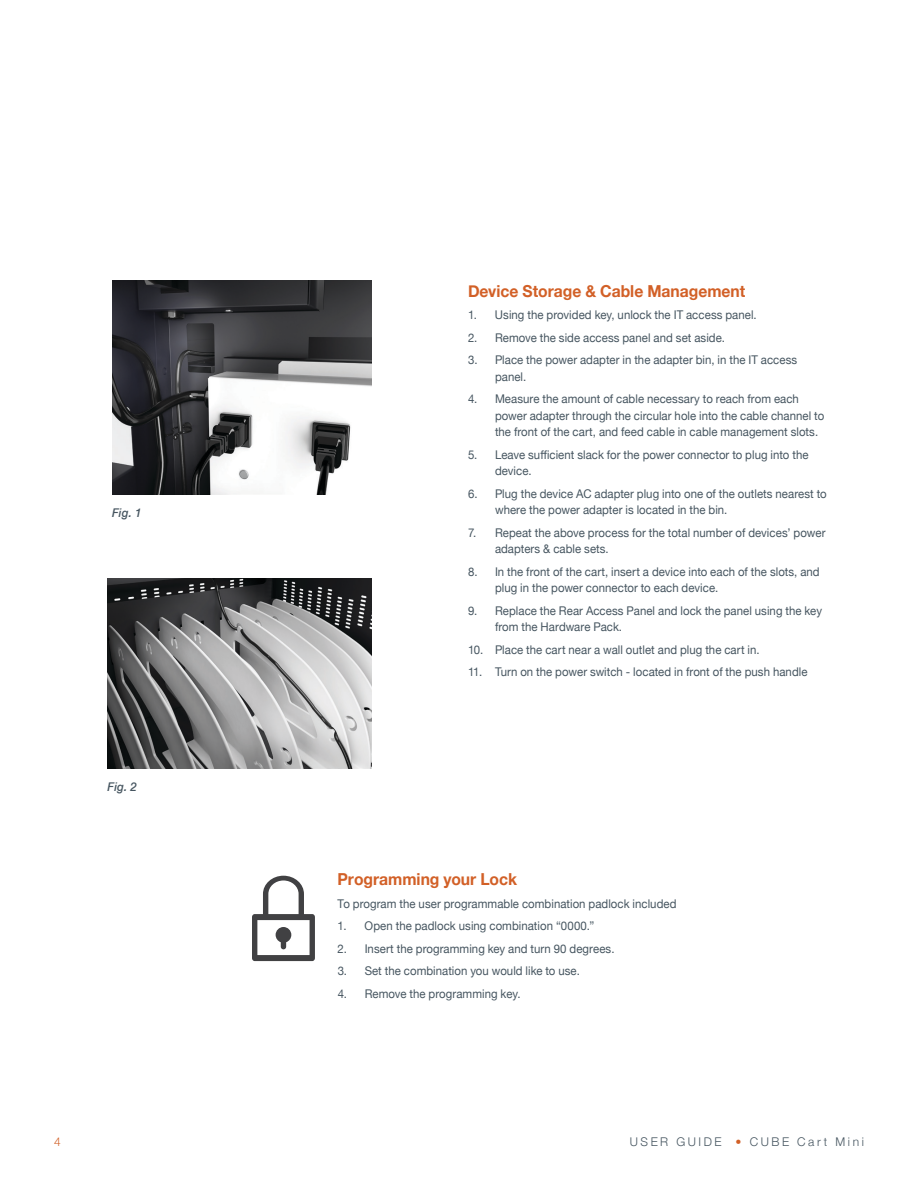
<style>
.page{position:relative;width:918px;height:1188px;background:#fff}
.page>*{position:absolute;margin:0;border:0;box-sizing:border-box;transform-origin:0 0}
.t1{font:700 16.5px "Helvetica Neue";color:#d26027;scale:.95 1}
.t2{font:12px/16.5px "Helvetica Neue";letter-spacing:.005em;color:#465560;scale:.95 1}
.t3{font:300 12px "Helvetica Neue";letter-spacing:.215em;color:#465560}
.t4{font:italic 500 12px "Helvetica Neue";letter-spacing:.01em;color:#465560;scale:.95 1}
.t5{font:300 12px "Helvetica Neue";color:#d26027}
.s1{color:#d26027}
</style>
<div class="page">
<img style="left:108px;top:578px;width:263px;height:190px">
<img style="left:112px;top:281px;width:259px;height:213px">
<svg style="left:252px;top:876px;width:63px;height:85px"></svg>
<p class="t4" style="left:112px;top:503px;width:32px">Fig. 1</p>
<p class="t4" style="left:108px;top:777px;width:32px">Fig. 2</p>
<h1 class="t1" style="left:468px;top:278px;width:293px">Device Storage &amp; Cable Management</h1>
<p class="t2" style="left:468px;top:308px;width:305px">1. Using the provided key, unlock the IT access panel.</p>
<p class="t2" style="left:468px;top:330px;width:272px">2. Remove the side access panel and set aside.</p>
<p class="t2" style="left:495px;top:353px;width:320px;text-indent:-27px">3. Place the power adapter in the adapter bin, in the IT access panel.</p>
<p class="t2" style="left:495px;top:392px;width:348px;text-indent:-27px">4. Measure the amount of cable necessary to reach from each power adapter through the circular hole into the cable channel to the front of the cart, and feed cable in cable management slots.</p>
<p class="t2" style="left:495px;top:447px;width:332px;text-indent:-27px">5. Leave sufficient slack for the power connector to plug into the device.</p>
<p class="t2" style="left:495px;top:486px;width:351px;text-indent:-27px">6. Plug the device AC adapter plug into one of the outlets nearest to where the power adapter is located in the bin.</p>
<p class="t2" style="left:495px;top:525px;width:349px;text-indent:-27px">7. Repeat the above process for the total number of devices’ power adapters &amp; cable sets.</p>
<p class="t2" style="left:495px;top:564px;width:343px;text-indent:-27px">8. In the front of the cart, insert a device into each of the slots, and plug in the power connector to each device.</p>
<p class="t2" style="left:495px;top:603px;width:346px;text-indent:-27px">9. Replace the Rear Access Panel and lock the panel using the key from the Hardware Pack.</p>
<p class="t2" style="left:468px;top:642px;width:308px">10. Place the cart near a wall outlet and plug the cart in.</p>
<p class="t2" style="left:468px;top:665px;width:359px">11. Turn on the power switch - located in front of the push handle</p>
<h1 class="t1" style="left:338px;top:867px;width:190px">Programming your Lock</h1>
<p class="t2" style="left:338px;top:896px;width:358px">To program the user programmable combination padlock included</p>
<p class="t2" style="left:338px;top:919px;width:272px">1. Open the padlock using combination “0000.”</p>
<p class="t2" style="left:338px;top:941px;width:293px">2. Insert the programming key and turn 90 degrees.</p>
<p class="t2" style="left:338px;top:964px;width:257px">3. Set the combination you would like to use.</p>
<p class="t2" style="left:338px;top:986px;width:194px">4. Remove the programming key.</p>
<p class="t5" style="left:54px;top:1132px;width:8px">4</p>
<p class="t3" style="left:630px;top:1132px;width:236px">USER GUIDE <span class="s1">•</span> CUBE Cart Mini</p>
</div>
